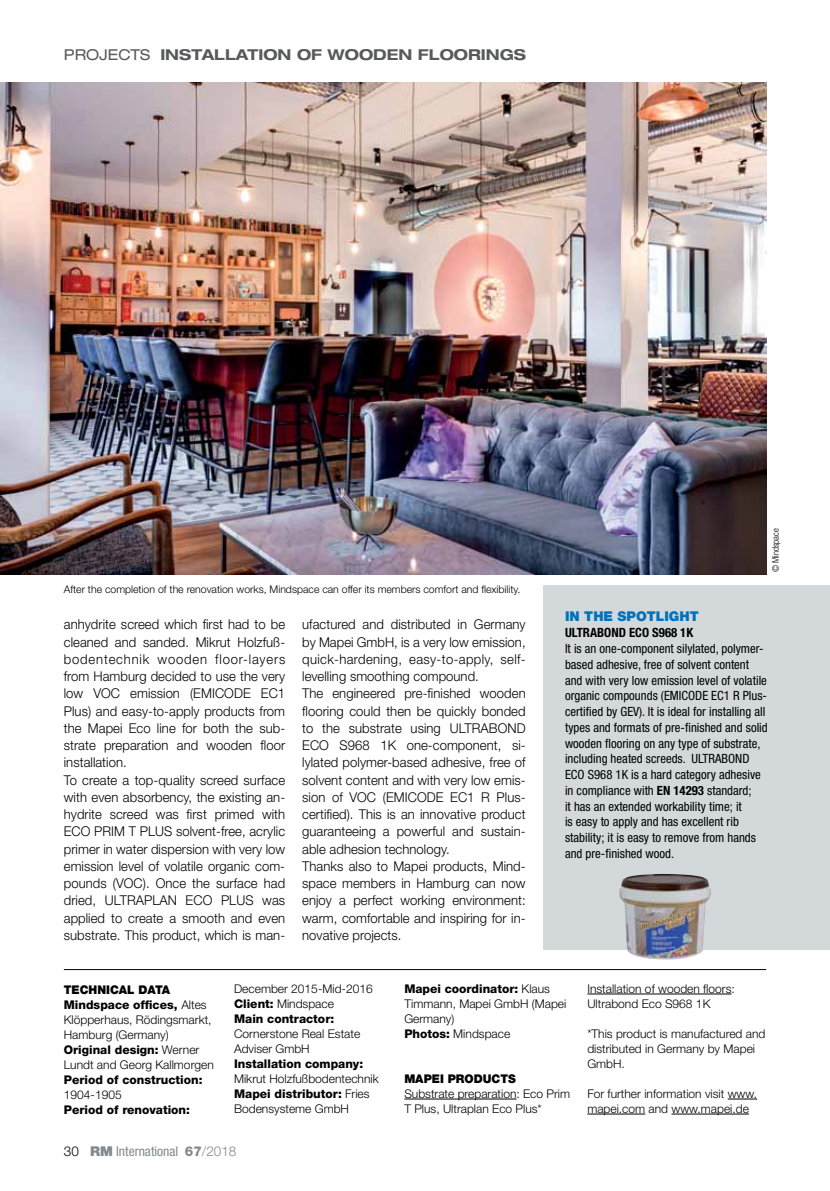
<style>
.page{position:relative;width:830px;height:1191px;background:#fff}
.page>*{position:absolute;margin:0;border:0;box-sizing:border-box;transform-origin:0 0}
.t1{font:700 expanded 15px "Helvetica Neue LT Std";color:#58595b}
.t2{font:300 13.5px/17.2px "Helvetica Neue LT Std";letter-spacing:.005em;color:#000;text-align:justify}
.t3{font:condensed 13.5px "Helvetica Neue LT Std";color:#81898e}
.t4{font:900 13.5px "Helvetica Neue LT Std";color:#0072bc}
.t5{font:condensed 12.75px/15.8px "Helvetica Neue LT Std";color:#000}
.t6{font:700 condensed 12.75px "Helvetica Neue LT Std";color:#000}
.t7{font:300 12px/15px "Helvetica Neue LT Std";color:#000}
.t8{font:800 12px "Helvetica Neue LT Std";color:#000}
.t9{font:900 12px "Helvetica Neue LT Std";color:#000}
.t10{font:300 10.5px "Helvetica Neue LT Std";color:#000}
.t11{font:300 condensed 9px "Helvetica Neue LT Std";color:#000}
.s1{font-weight:400}
.s2{font-weight:700}
.s3{font-weight:900}
.s4{font-weight:800}
.s5{font-weight:300;font-stretch:normal;color:#000}
.s6{font-weight:900;font-stretch:normal}
.s7{font-weight:800;font-stretch:normal}
.s8{font-weight:300;font-stretch:normal}
</style>
<div class="page">
<div style="left:543px;top:585px;width:286px;height:364px;background:#d3d8db"></div>
<img style="left:0;top:83px;width:765px;height:491px">
<hr style="left:404px;top:1098px;width:112px;height:1px;background:#000">
<hr style="left:587px;top:993px;width:144px;height:1px;background:#000">
<svg style="left:727px;top:1098px;width:29px;height:1px"></svg>
<hr style="left:587px;top:1113px;width:58px;height:1px;background:#000">
<hr style="left:671px;top:1113px;width:77px;height:1px;background:#000">
<hr style="left:64px;top:969px;width:701px;height:1px;background:#000">
<img style="left:618px;top:874px;width:84px;height:85px">
<p class="t1" style="left:64px;top:45px;width:463px"><span class="s1">PROJECTS</span> INSTALLATION OF WOODEN FLOORINGS</p>
<p class="t10" style="left:64px;top:583px;width:458px">After the completion of the renovation works, Mindspace can offer its members comfort and flexibility.</p>
<p class="t2" style="left:64px;top:615px;width:223px">anhydrite screed which first had to be cleaned and sanded. Mikrut Holzfuß&shy;bodentechnik wooden floor-layers from Hamburg decided to use the very low VOC</p>
<p class="t2" style="left:64px;top:684px;width:223px;text-align:left;text-indent:197px">EC 1<br>Plus) and easy-to-apply products from the Mapei Eco line for both the sub&shy;strate preparation and wooden floor installation.<br>To create a top-quality screed surface with even absorbency, the existing an&shy;hydrite screed was first primed with<br>ECO</p>
<p class="t2" style="left:130px;top:684px;width:91px">emission (EMICODE</p>
<p class="t2" style="left:64px;top:822px;width:223px;text-indent:30px">PRIM T PLUS solvent-free, acrylic primer in water dispersion with very low emission level of volatile organic com&shy;pounds (VOC</p>
<p class="t2" style="left:64px;top:874px;width:223px;text-indent:79px">). Once the surface had dried, ULTRAPLAN ECO</p>
<p class="t2" style="left:221px;top:891px;width:25px">PLUS</p>
<p class="t2" style="left:64px;top:891px;width:223px;text-indent:198px">was applied to create a smooth and even substrate. This product, which is man-</p>
<p class="t2" style="left:302px;top:615px;width:225px;text-align:left">ufactured and distributed in Germany by Mapei GmbH, is a very low emission, quick-hardening, easy-to-apply, self&shy;levelling smoothing compound.<br>The engineered pre-finished wooden flooring could then be quickly bonded to the substrate using ULTRABOND<br>ECO</p>
<p class="t2" style="left:302px;top:736px;width:225px;text-indent:37px">S968 1K one-component, si&shy;lylated polymer-based adhesive, free of solvent content and with very low emis&shy;sion of VOC</p>
<p class="t2" style="left:302px;top:788px;width:225px;text-align:left;text-indent:148px">EC 1 R Plus&shy;certified). This is an innovative product guaranteeing a powerful and sustain&shy;able adhesion technology.<br>Thanks also to Mapei products, Mind&shy;space members in Hamburg can now enjoy a perfect working environment: warm, comfortable and inspiring for in&shy;novative projects.</p>
<p class="t2" style="left:382px;top:788px;width:31px">(EMICODE</p>
<p class="t11" style="left:770px;top:572px;width:46px;rotate:-90deg">© Mindspace</p>
<p class="t4" style="left:564px;top:608px;width:135px">IN THE SPOTLIGHT</p>
<p class="t6" style="left:564px;top:625px;width:130px">ULTRABOND ECO S968 1K</p>
<p class="t5" style="left:564px;top:640px;width:204px">It is an one-component silylated, polymer&shy;based adhesive, free of solvent content and with very low emission level of volatile organic compounds (EMICODE EC1 R Plus&shy;certified by GEV). It is ideal for installing all types and formats of pre-finished and solid wooden flooring on any type of substrate, including heated screeds. ULTRABOND ECO S968 1K is a hard category adhesive in compliance with <span class="s2">EN 14293</span> standard;<br>it has an extended workability time; it<br>is easy to apply and has excellent rib stability; it is easy to remove from hands and pre-finished wood.</p>
<p class="t7" style="left:64px;top:981px;width:151px"><span class="s3">TECHNICAL DATA<br></span><span class="s4">Mindspace offices,</span> Altes<br>Klöpperhaus, Rödingsmarkt,<br>Hamburg (Germany)<br><span class="s4">Original design:</span> Werner<br>Lundt and Georg Kallmorgen</p>
<p class="t8" style="left:64px;top:1072px;width:140px">Period of construction:</p>
<p class="t7" style="left:64px;top:1086px;width:59px">1904-1905</p>
<p class="t8" style="left:64px;top:1102px;width:128px">Period of renovation:</p>
<p class="t7" style="left:234px;top:980px;width:140px">December 2015-Mid-2016<br><span class="s4">Client:</span> Mindspace<br><span class="s4">Main contractor:</span></p>
<p class="t7" style="left:234px;top:1025px;width:128px">Cornerstone Real Estate<br>Adviser GmbH</p>
<p class="t8" style="left:234px;top:1056px;width:130px">Installation company:</p>
<p class="t7" style="left:234px;top:1070px;width:146px">Mikrut Holzfußbodentechnik<br><span class="s4">Mapei distributor:</span> Fries<br>Bodensysteme GmbH</p>
<p class="t3" style="left:64px;top:1143px;width:174px"><span class="s5">30</span> <span class="s6">RM</span> International <span class="s7">67</span><span class="s8">/2018</span></p>
<p class="t7" style="left:404px;top:980px;width:163px"><span class="s4">Mapei coordinator:</span> Klaus<br>Timmann, Mapei GmbH (Mapei<br>Germany)<br><span class="s4">Photos:</span> Mindspace</p>
<p class="t9" style="left:404px;top:1071px;width:113px">MAPEI PRODUCTS</p>
<p class="t7" style="left:404px;top:1085px;width:167px">Substrate preparation: Eco Prim<br>T Plus, Ultraplan Eco Plus*</p>
<p class="t7" style="left:587px;top:980px;width:149px">Installation of wooden floors:<br>Ultrabond Eco S968 1K</p>
<p class="t7" style="left:587px;top:1025px;width:179px">*This product is manufactured and distributed in Germany by Mapei<br>GmbH.</p>
<p class="t7" style="left:587px;top:1085px;width:171px">For further information visit www. mapei.com and www.mapei.de</p>
</div>
